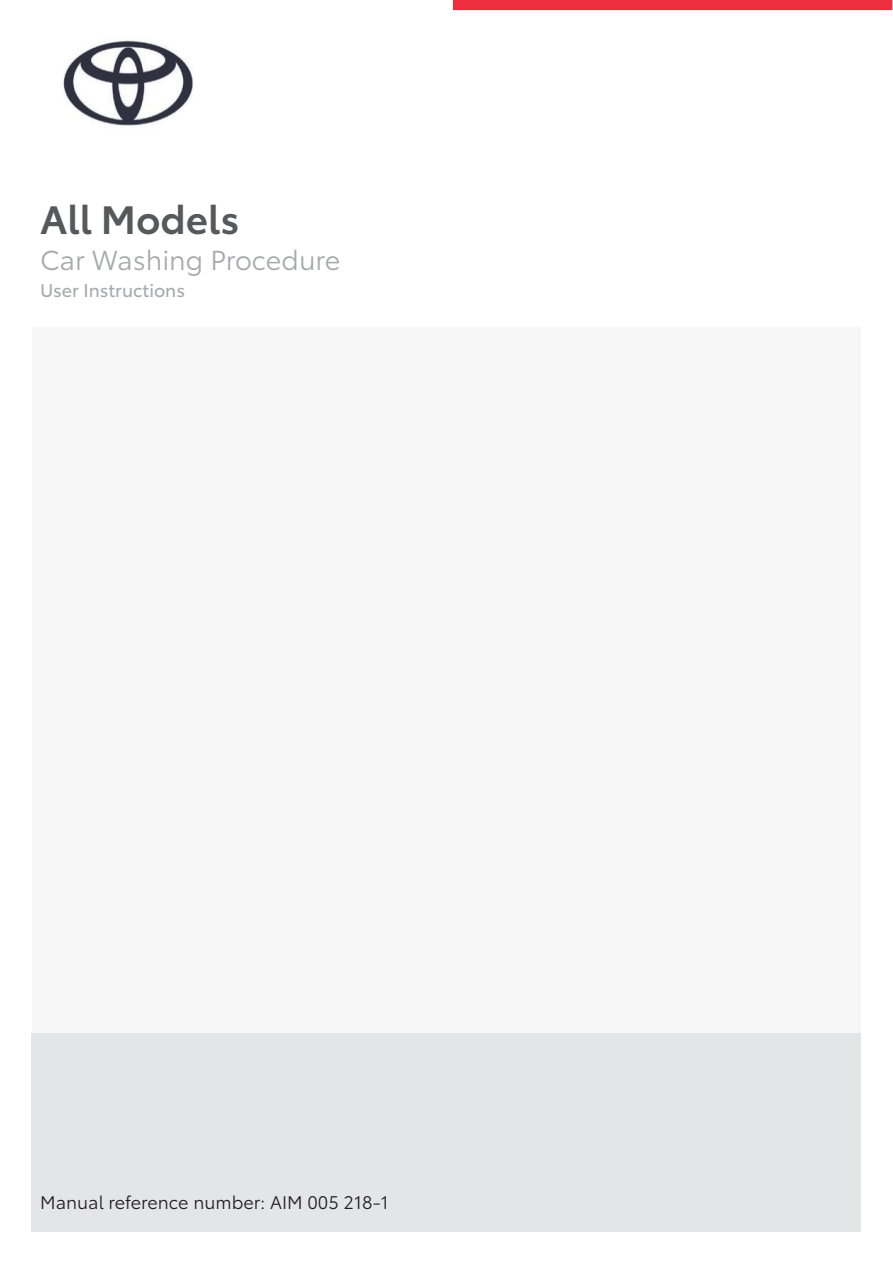
<style>
.page{position:relative;width:893px;height:1263px;background:#fff}
.page>*{position:absolute;margin:0;border:0;box-sizing:border-box;transform-origin:0 0}
.t1{font:600 39px "Toyota Type";color:#57585a}
.t2{font:27px "Toyota Type";color:#a8a9ad}
.t3{font:18px "Toyota Type";color:#231f20}
.t4{font:18px "Toyota Type";color:#a8a9ad}
</style>
<div class="page">
<img style="left:63px;top:40px;width:130px;height:86px">
<div style="left:453px;top:0;width:439px;height:10px;background:#ee2e3d"></div>
<div style="left:32px;top:1033px;width:829px;height:198px;background:#e4e5e7"></div>
<div style="left:33px;top:328px;width:828px;height:705px;background:#f7f7f8"></div>
<h1 class="t1" style="left:40px;top:204px;width:201px">All Models</h1>
<h2 class="t2" style="left:40px;top:249px;width:302px">Car Washing Procedure</h2>
<p class="t4" style="left:40px;top:283px;width:146px">User Instructions</p>
<p class="t3" style="left:40px;top:1195px;width:350px">Manual reference number: AIM 005 218-1</p>
</div>
